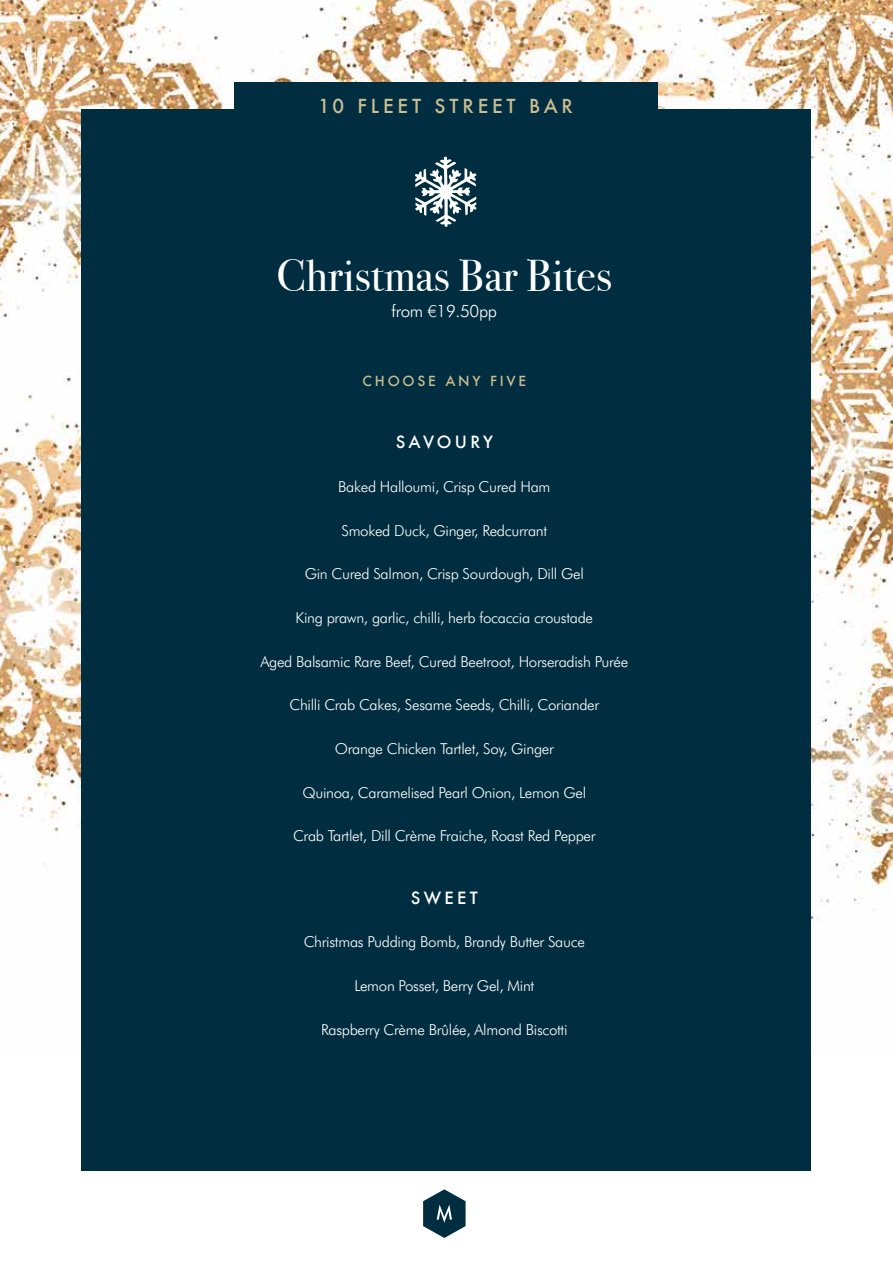
<style>
.page{position:relative;width:893px;height:1263px;background:#fff}
.page>*{position:absolute;margin:0;border:0;box-sizing:border-box;transform-origin:0 0}
.t1{font:70.5px "WW Flakes";color:#fff}
.t2{font:45.3px "Bodoni Svty Two ITCTT Book";color:#fff}
.t3{font:500 18.9px "Futura";letter-spacing:.2em;color:#cabd91}
.t4{font:300 16.95px "Futura BT";letter-spacing:-.02em;color:#fff}
.t5{font:500 16.5px "Futura";letter-spacing:.18em;color:#fff}
.t6{font:500 16.5px "Futura";letter-spacing:.2em;color:#fff}
.t7{font:300 15.15px "Futura BT";letter-spacing:-.02em;color:#fff}
.t8{font:500 13.65px "Futura";letter-spacing:.2em;color:#cabd91}
.s1{font-family:"Gill Sans"}
</style>
<div class="page">
<img style="left:0;top:0;width:893px;height:920px">
<div style="left:81px;top:109px;width:730px;height:1149px;background:#002d3f"></div>
<div style="left:234px;top:82px;width:424px;height:52px;background:#002d3f"></div>
<div style="left:0;top:1172px;width:893px;height:91px;background:#fff"></div>
<svg style="left:423px;top:1189px;width:43px;height:49px"></svg>
<p class="t3" style="left:318px;top:93px;width:256px">10 FLEET STREET BAR</p>
<h1 class="t1" style="left:414px;top:160px;width:64px">t</h1>
<h2 class="t2" style="left:276px;top:238px;width:337px">Christmas Bar Bites</h2>
<p class="t4" style="left:392px;top:301px;width:107px">from <span class="s1">€</span>19.50pp</p>
<p class="t8" style="left:362px;top:372px;width:165px">CHOOSE ANY FIVE</p>
<p class="t5" style="left:396px;top:431px;width:99px">SAVOURY</p>
<p class="t7" style="left:338px;top:477px;width:214px">Baked Halloumi, Crisp Cured Ham</p>
<p class="t7" style="left:341px;top:521px;width:207px">Smoked Duck, Ginger, Redcurrant</p>
<p class="t7" style="left:305px;top:565px;width:281px">Gin Cured Salmon, Crisp Sourdough, Dill Gel</p>
<p class="t7" style="left:296px;top:608px;width:299px">King prawn, garlic, chilli, herb focaccia croustade</p>
<p class="t7" style="left:260px;top:652px;width:369px">Aged Balsamic Rare Beef, Cured Beetroot, Horseradish Purée</p>
<p class="t7" style="left:289px;top:696px;width:311px">Chilli Crab Cakes, Sesame Seeds, Chilli, Coriander</p>
<p class="t7" style="left:335px;top:739px;width:220px">Orange Chicken Tartlet, Soy, Ginger</p>
<p class="t7" style="left:302px;top:783px;width:285px">Quinoa, Caramelised Pearl Onion, Lemon Gel</p>
<p class="t7" style="left:293px;top:827px;width:304px">Crab Tartlet, Dill Crème Fraiche, Roast Red Pepper</p>
<p class="t6" style="left:411px;top:886px;width:68px">SWEET</p>
<p class="t7" style="left:304px;top:933px;width:283px">Christmas Pudding Bomb, Brandy Butter Sauce</p>
<p class="t7" style="left:354px;top:976px;width:181px">Lemon Posset, Berry Gel, Mint</p>
<p class="t7" style="left:321px;top:1020px;width:248px">Raspberry Crème Brûlée, Almond Biscotti</p>
</div>
